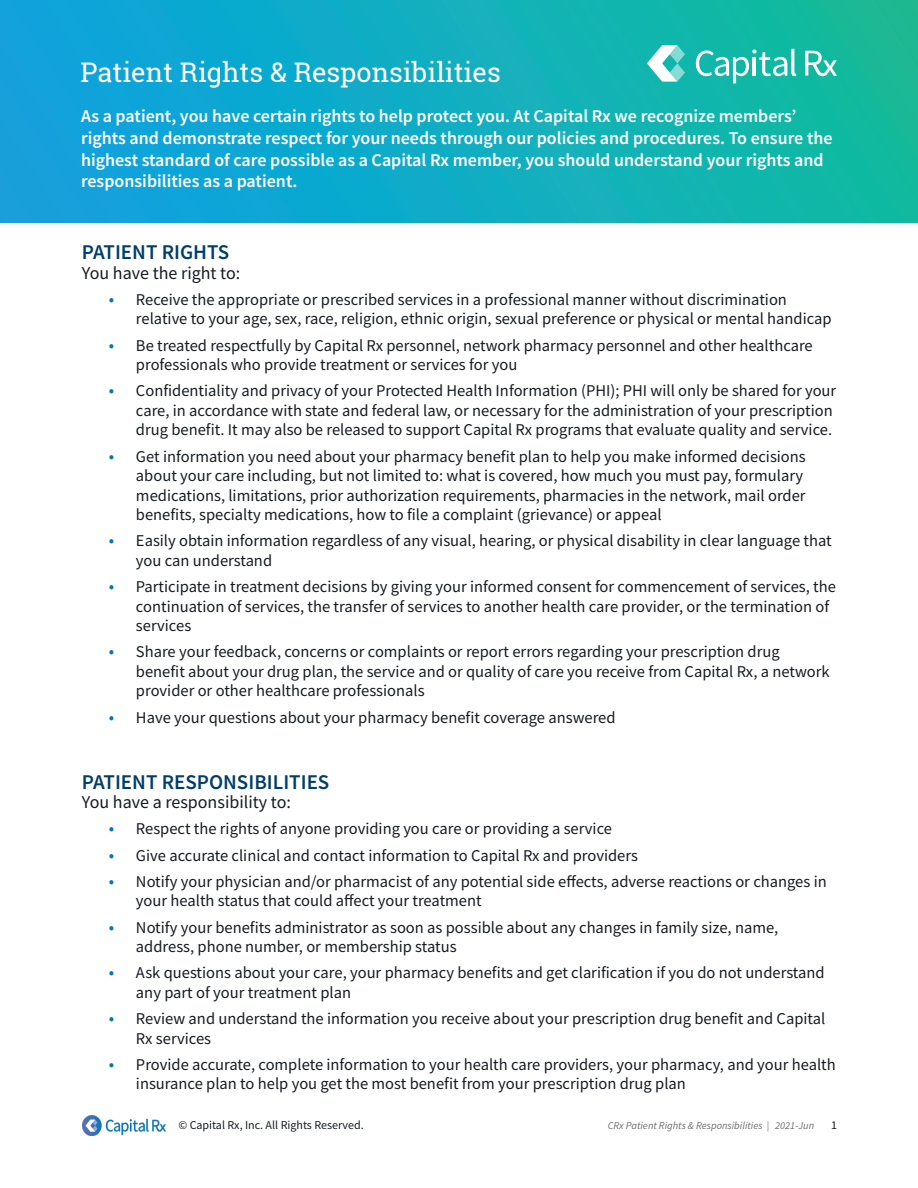
<style>
.page{position:relative;width:918px;height:1188px;background:#fff}
.page>*{position:absolute;margin:0;border:0;box-sizing:border-box;transform-origin:0 0}
.H4_Roboto_White{font:27px "Roboto Slab";color:#fff}
.Body_10_13_Black{font:600 21px "Source Sans Pro";color:#003e6a}
.H5_Roboto_Black{font:600 18px/21.6px "Source Sans Pro";color:#fff}
.Body_10_13_Black-2{font:18px "Source Sans Pro";color:#161c22}
.t1{font:16.5px/19.5px "Source Sans Pro";color:#161c22}
.Footer_-_Copyright{font:12px "Source Sans Pro";color:#161c22}
.Footer_-_Page_Number{font:12px "Source Sans Pro";color:#161c22}
.Footer_-_Page_Number-2{font:italic 10.5px "Source Sans Pro";color:#706f72}
.s1{font-size:18px;color:#0076bc}
</style>
<div class="page">
<img style="left:0;top:0;width:918px;height:222px">
<svg style="left:696px;top:49px;width:100px;height:34px"></svg>
<svg style="left:805px;top:51px;width:32px;height:25px"></svg>
<svg style="left:647px;top:45px;width:38px;height:37px"></svg>
<img style="left:82px;top:1116px;width:83px;height:19px">
<p class="H4_Roboto_White" style="left:81px;top:54px;width:422px">Patient Rights &amp; Responsibilities</p>
<p class="H5_Roboto_Black" style="left:81px;top:105px;width:753px">As a patient, you have certain rights to help protect you. At Capital Rx we recognize members’ rights and demonstrate respect for your needs through our policies and procedures. To ensure the highest standard of care possible as a Capital Rx member, you should understand your rights and responsibilities as a patient.</p>
<p class="Body_10_13_Black" style="left:82px;top:238px;width:149px">PATIENT RIGHTS</p>
<p class="Body_10_13_Black-2" style="left:82px;top:261px;width:160px">You have the right to:</p>
<p class="t1" style="left:136px;top:289px;width:697px;text-indent:-27px"><span class="s1">•</span> Receive the appropriate or prescribed services in a professional manner without discrimination relative to your age, sex, race, religion, ethnic origin, sexual preference or physical or mental handicap</p>
<p class="t1" style="left:136px;top:335px;width:678px;text-indent:-27px"><span class="s1">•</span> Be treated respectfully by Capital Rx personnel, network pharmacy personnel and other healthcare professionals who provide treatment or services for you</p>
<p class="t1" style="left:136px;top:381px;width:702px;text-indent:-27px"><span class="s1">•</span> Confidentiality and privacy of your Protected Health Information (PHI); PHI will only be shared for your care, in accordance with state and federal law, or necessary for the administration of your prescription drug benefit. It may also be released to support Capital Rx programs that evaluate quality and service.</p>
<p class="t1" style="left:136px;top:446px;width:671px;text-indent:-27px"><span class="s1">•</span> Get information you need about your pharmacy benefit plan to help you make informed decisions about your care including, but not limited to: what is covered, how much you must pay, formulary medications, limitations, prior authorization requirements, pharmacies in the network, mail order benefits, specialty medications, how to file a complaint (grievance) or appeal</p>
<p class="t1" style="left:136px;top:531px;width:697px;text-indent:-27px"><span class="s1">•</span> Easily obtain information regardless of any visual, hearing, or physical disability in clear language that you can understand</p>
<p class="t1" style="left:136px;top:577px;width:701px;text-indent:-27px"><span class="s1">•</span> Participate in treatment decisions by giving your informed consent for commencement of services, the continuation of services, the transfer of services to another health care provider, or the termination of services</p>
<p class="t1" style="left:136px;top:642px;width:695px;text-indent:-27px"><span class="s1">•</span> Share your feedback, concerns or complaints or report errors regarding your prescription drug benefit about your drug plan, the service and or quality of care you receive from Capital Rx, a network provider or other healthcare professionals</p>
<p class="t1" style="left:109px;top:707px;width:508px"><span class="s1">•</span> Have your questions about your pharmacy benefit coverage answered</p>
<p class="Body_10_13_Black" style="left:82px;top:768px;width:249px">PATIENT RESPONSIBILITIES</p>
<p class="Body_10_13_Black-2" style="left:82px;top:791px;width:211px">You have a responsibility to:</p>
<p class="t1" style="left:109px;top:819px;width:505px"><span class="s1">•</span> Respect the rights of anyone providing you care or providing a service</p>
<p class="t1" style="left:109px;top:845px;width:531px"><span class="s1">•</span> Give accurate clinical and contact information to Capital Rx and providers</p>
<p class="t1" style="left:136px;top:871px;width:692px;text-indent:-27px"><span class="s1">•</span> Notify your physician and/or pharmacist of any potential side effects, adverse reactions or changes in your health status that could affect your treatment</p>
<p class="t1" style="left:136px;top:917px;width:644px;text-indent:-27px"><span class="s1">•</span> Notify your benefits administrator as soon as possible about any changes in family size, name, address, phone number, or membership status</p>
<p class="t1" style="left:136px;top:963px;width:690px;text-indent:-27px"><span class="s1">•</span> Ask questions about your care, your pharmacy benefits and get clarification if you do not understand any part of your treatment plan</p>
<p class="t1" style="left:136px;top:1009px;width:691px;text-indent:-27px"><span class="s1">•</span> Review and understand the information you receive about your prescription drug benefit and Capital<br>Rx services</p>
<p class="t1" style="left:136px;top:1054px;width:701px;text-indent:-27px"><span class="s1">•</span> Provide accurate, complete information to your health care providers, your pharmacy, and your health insurance plan to help you get the most benefit from your prescription drug plan</p>
<p class="Footer_-_Copyright" style="left:178px;top:1118px;width:187px">© Capital Rx, Inc. All Rights Reserved.</p>
<p class="Footer_-_Page_Number-2" style="left:608px;top:1119px;width:208px">CRx Patient Rights &amp; Responsibilities | 2021-Jun</p>
<p class="Footer_-_Page_Number" style="left:831px;top:1118px;width:7px">1</p>
</div>
